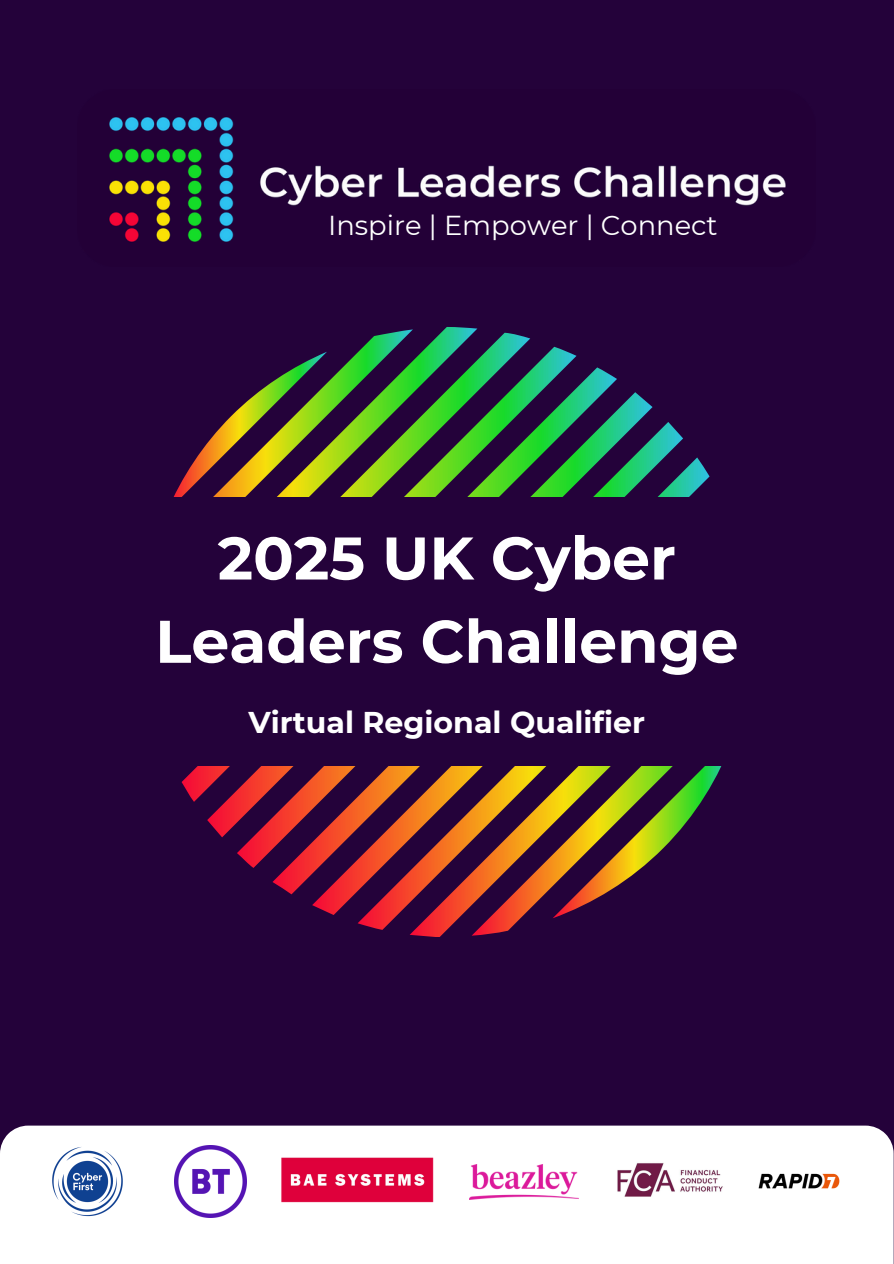
<style>
.page{position:relative;width:894px;height:1264px;background:#fff}
.page>*{position:absolute;margin:0;border:0;box-sizing:border-box;transform-origin:0 0}
.t1{font:700 60px/83.2px "Montserrat";color:#fff;text-align:center}
.t2{font:700 30px "Montserrat";color:#fff}
.t3{font:27.3px "Montserrat";color:#fff}
</style>
<div class="page">
<div style="left:0;top:0;width:893px;height:1263px;background:#24023a"></div>
<svg style="left:312px;top:868px;width:97px;height:47px"></svg>
<svg style="left:409px;top:868px;width:143px;height:69px"></svg>
<svg style="left:237px;top:422px;width:446px;height:446px"></svg>
<svg style="left:363px;top:333px;width:167px;height:14px"></svg>
<svg style="left:552px;top:765px;width:170px;height:153px"></svg>
<svg style="left:207px;top:392px;width:445px;height:445px"></svg>
<svg style="left:181px;top:367px;width:436px;height:434px"></svg>
<svg style="left:173px;top:347px;width:403px;height:150px"></svg>
<div style="left:0;top:1125px;width:893px;height:138px;background:#fff"></div>
<img style="left:469px;top:1164px;width:109px;height:34px">
<img style="left:32px;top:1125px;width:111px;height:112px">
<img style="left:174px;top:1145px;width:72px;height:72px">
<img style="left:277px;top:1131px;width:161px;height:100px">
<img style="left:609px;top:1149px;width:118px;height:64px">
<img style="left:758px;top:1172px;width:81px;height:18px">
<img style="left:108px;top:117px;width:678px;height:125px">
<div style="left:0;top:497px;width:893px;height:268px;background:#24023a"></div>
<p class="t3" style="left:328px;top:208px;width:391px">Inspire | Empower | Connect</p>
<p class="t1" style="left:155px;top:516px;width:584px">2025 UK Cyber<br>Leaders Challenge</p>
<p class="t2" style="left:248px;top:703px;width:398px">Virtual Regional Qualifier</p>
</div>
